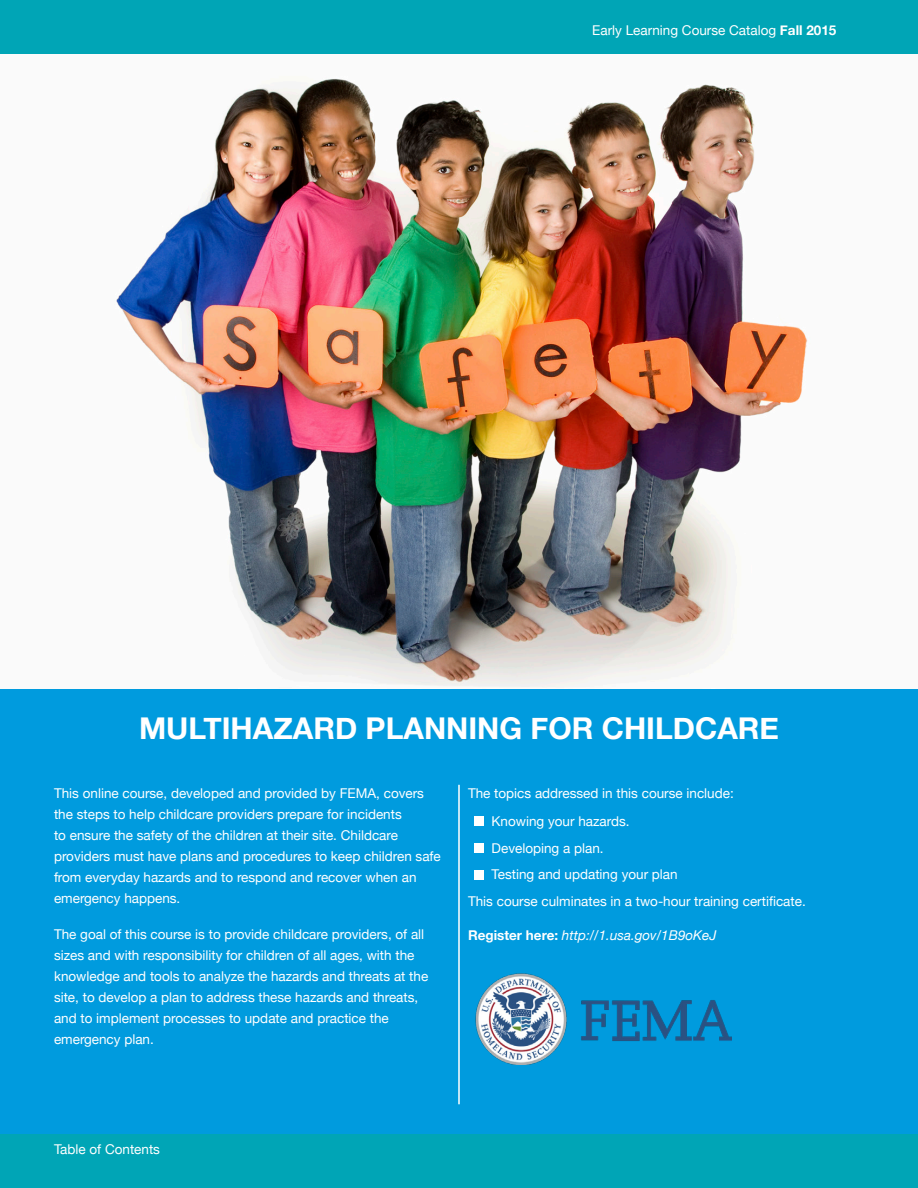
<style>
.page{position:relative;width:918px;height:1188px;background:#fff}
.page>*{position:absolute;margin:0;border:0;box-sizing:border-box;transform-origin:0 0}
.t1{font:700 30px "Helvetica Neue";color:#fff}
.t2{font:13.5px/21px "Helvetica Neue";color:#fff}
.t3{font:italic 13.5px "Helvetica Neue";color:#fff}
.s1{font-weight:700}
.s2{font-weight:700;font-style:normal}
</style>
<div class="page">
<div style="left:0;top:678px;width:918px;height:510px;background:#009bde"></div>
<img style="left:0;top:78px;width:918px;height:610px">
<div style="left:475px;top:816px;width:9px;height:9px;background:#fff"></div>
<div style="left:475px;top:843px;width:9px;height:10px;background:#fff"></div>
<div style="left:475px;top:870px;width:9px;height:10px;background:#fff"></div>
<hr style="left:458px;top:785px;width:2px;height:319px;background:#fff">
<img style="left:475px;top:974px;width:257px;height:91px">
<div style="left:0;top:1134px;width:918px;height:54px;background:#00a5b6"></div>
<div style="left:0;top:0;width:918px;height:54px;background:#00a5b6"></div>
<p class="t2" style="left:592px;top:21px;width:246px">Early Learning Course Catalog <span class="s1">Fall 2015</span></p>
<p class="t1" style="left:139px;top:704px;width:641px">MULTIHAZARD PLANNING FOR CHILDCARE</p>
<p class="t2" style="left:54px;top:783px;width:388px">This online course, developed and provided by FEMA, covers the steps to help childcare providers prepare for incidents<br>to ensure the safety of the children at their site. Childcare providers must have plans and procedures to keep children safe from everyday hazards and to respond and recover when an emergency happens.</p>
<p class="t2" style="left:54px;top:924px;width:376px">The goal of this course is to provide childcare providers, of all sizes and with responsibility for children of all ages, with the knowledge and tools to analyze the hazards and threats at the site, to develop a plan to address these hazards and threats, and to implement processes to update and practice the emergency plan.</p>
<p class="t2" style="left:468px;top:783px;width:267px">The topics addressed in this course include:</p>
<p class="t2" style="left:492px;top:812px;width:139px">Knowing your hazards.</p>
<p class="t2" style="left:492px;top:838px;width:114px">Developing a plan.</p>
<p class="t2" style="left:492px;top:865px;width:188px">Testing and updating your plan</p>
<p class="t2" style="left:468px;top:892px;width:339px">This course culminates in a two-hour training certificate.</p>
<p class="t3" style="left:468px;top:926px;width:250px"><span class="s2">Register here:</span> http://1.usa.gov/1B9oKeJ</p>
<p class="t2" style="left:54px;top:1140px;width:108px">Table of Contents</p>
</div>
